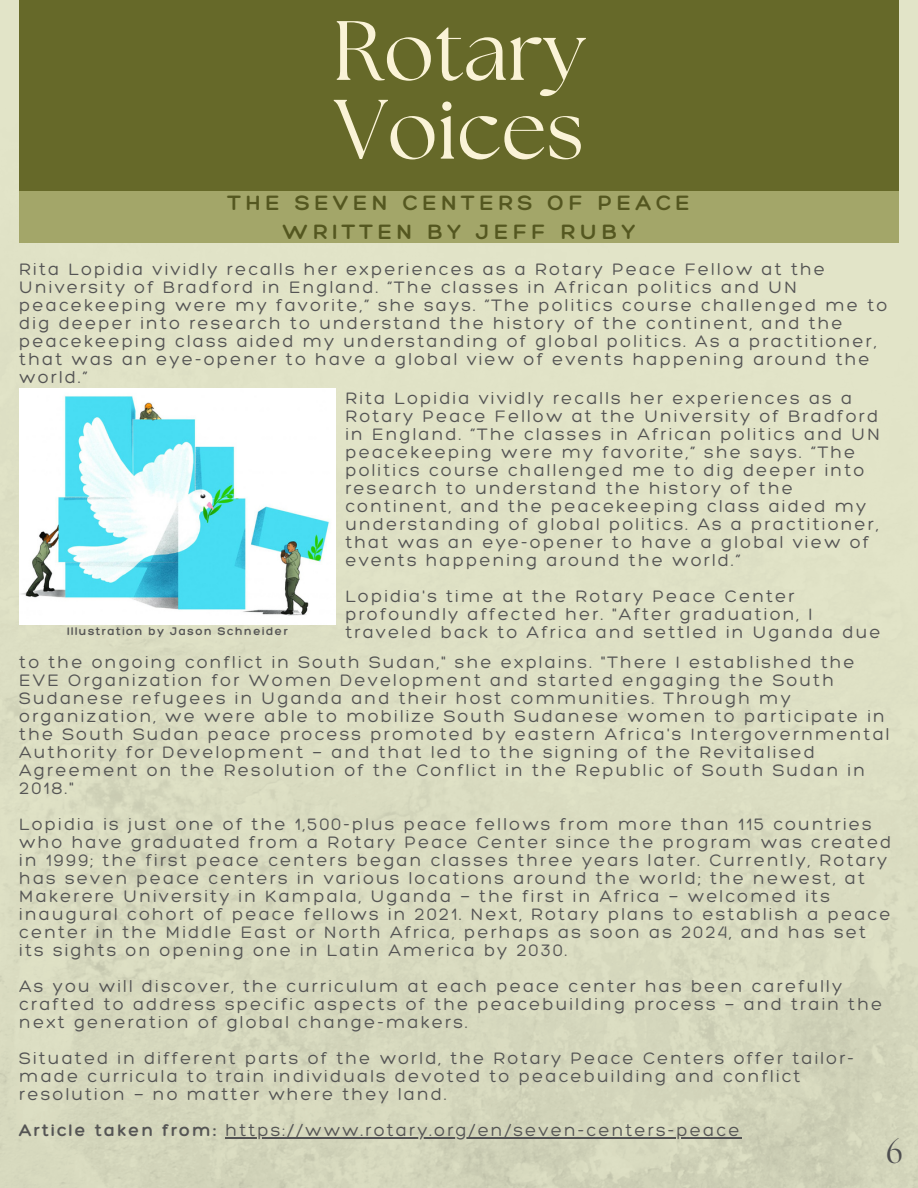
<style>
.page{position:relative;width:918px;height:1188px;background:#fff}
.page>*{position:absolute;margin:0;border:0;box-sizing:border-box;transform-origin:0 0}
.t1{font:84px "The Seasons";color:#faf3d7}
.t2{font:31.5px "The Seasons";color:#4e4e50}
.t3{font:300 22.5px "Hero";letter-spacing:.2em;color:#545720}
.t4{font:300 18px/18px "Hero";letter-spacing:.12em;color:#545454}
.t5{font:300 12px "Hero";letter-spacing:.12em;color:#545454}
.s1{font-style:inherit}
</style>
<div class="page">
<img style="left:0;top:0;width:918px;height:1188px">
<div style="left:19px;top:0;width:880px;height:191px;background:#666929"></div>
<div style="left:19px;top:191px;width:880px;height:51px;background:#a3a669"></div>
<img style="left:19px;top:388px;width:316px;height:237px">
<hr style="left:226px;top:1137px;width:516px;height:1px;background:#545454">
<p class="t1" style="left:333px;top:13px;width:254px">Rotary</p>
<p class="t1" style="left:334px;top:91px;width:251px">Voices</p>
<p class="t3" style="left:228px;top:188px;width:464px">THE SEVEN CENTERS OF PEACE</p>
<p class="t3" style="left:282px;top:217px;width:355px">WRITTEN BY JEFF RUBY</p>
<p class="t4" style="left:19px;top:260px;width:870px">Rita Lopidia vividly recalls her experiences as a Rotary Peace Fellow at the University of Bradford in England. “The classes in African politics and UN peacekeeping were my favorite,” she says. “The politics course challenged me to dig deeper into research to understand the history of the continent, and the peacekeeping class aided my understanding of global politics. As a practitioner, that was an eye-opener to have a global view of events happening around the world.”</p>
<p class="t4" style="left:345px;top:389px;width:536px">Rita Lopidia vividly recalls her experiences as a Rotary Peace Fellow at the University of Bradford in England. “The classes in African politics and UN peacekeeping were my favorite,” she says. “The politics course challenged me to dig deeper into research to understand the history of the continent, and the peacekeeping class aided my understanding of global politics. As a practitioner, that was an eye-opener to have a global view of events happening around the world.”</p>
<p class="t4" style="left:345px;top:587px;width:537px">Lopidia's time at the Rotary Peace Center profoundly affected her. "After graduation, I traveled back to Africa and settled in Uganda due</p>
<p class="t4" style="left:19px;top:653px;width:872px">to the ongoing conflict in South Sudan," she explains. "There I established the EVE Organization for Women Development and started engaging the South Sudanese refugees in Uganda and their host communities. Through my organization, we were able to mobilize South Sudanese women to participate in the South Sudan peace process promoted by eastern Africa's Intergovernmental Authority for Development — and that led to the signing of the Revitalised Agreement on the Resolution of the Conflict in the Republic of South Sudan in 2018."</p>
<p class="t4" style="left:19px;top:815px;width:874px">Lopidia is just one of the 1,500-plus peace fellows from more than 115 countries who have graduated from a Rotary Peace Center since the program was created in 1999; the first peace centers began classes three years later. Currently, Rotary has seven peace centers in various locations around the world; the newest, at Makerere University in Kampala, Uganda — the first in Africa — welcomed its inaugural cohort of peace fellows in 2021. Next, Rotary plans to establish a peace center in the Middle East or North Africa, perhaps as soon as 2024, and has set its sights on opening one in Latin America by 2030.</p>
<p class="t4" style="left:19px;top:977px;width:865px">As you will discover, the curriculum at each peace center has been carefully crafted to address specific aspects of the peacebuilding process — and train the next generation of global change-makers.</p>
<p class="t4" style="left:19px;top:1049px;width:836px">Situated in different parts of the world, the Rotary Peace Centers offer tailor&shy;made curricula to train individuals devoted to peacebuilding and conflict resolution — no matter where they land.</p>
<p class="t4" style="left:19px;top:1121px;width:722px"><span class="s1">Article taken from:</span> https://www.rotary.org/en/seven-centers-peace</p>
<p class="t5" style="left:67px;top:624px;width:222px">Illustration by Jason Schneider</p>
<p class="t2" style="left:886px;top:1138px;width:18px">6</p>
</div>
